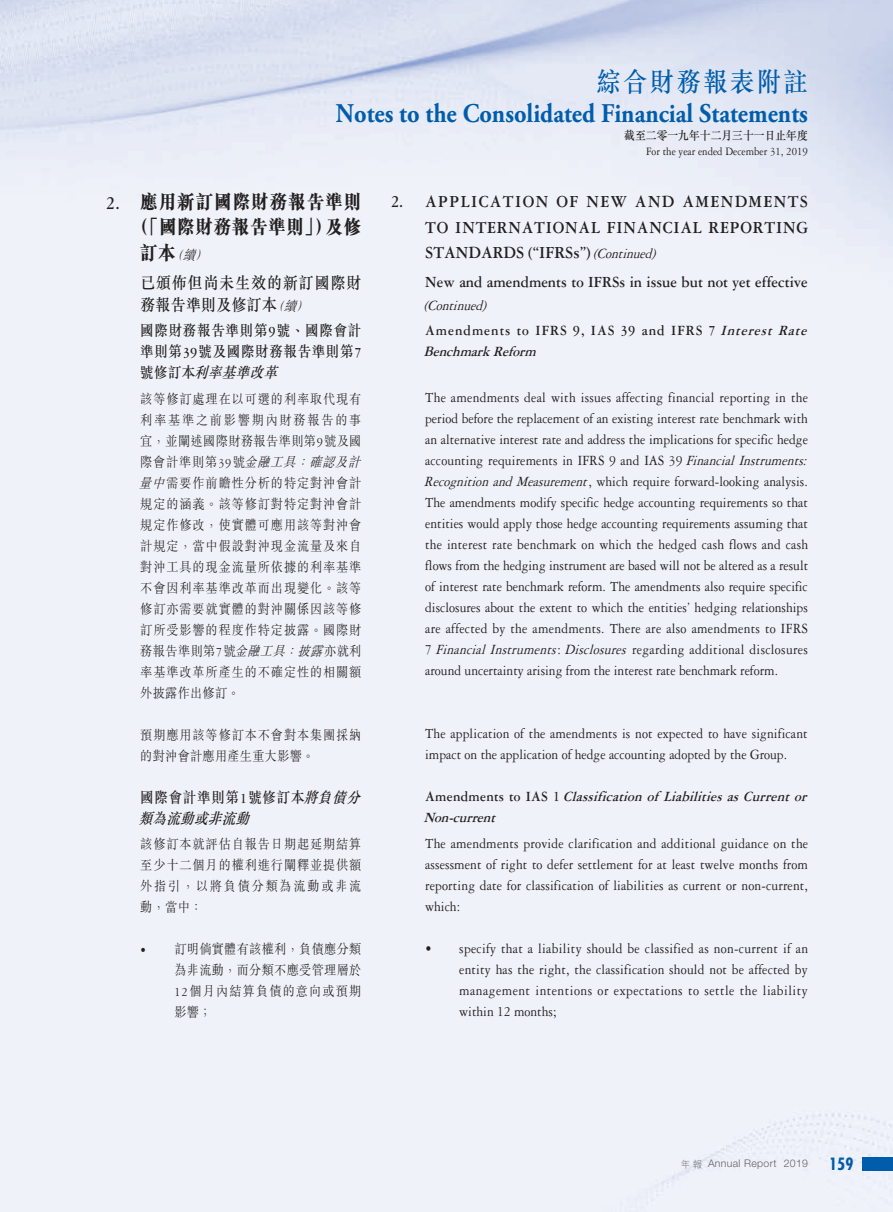
<style>
.page{position:relative;width:893px;height:1212px;background:#fff}
.page>*{position:absolute;margin:0;border:0;box-sizing:border-box;transform-origin:0 0}
.t1{font:700 27px "Adobe Garamond Pro";color:#015dab;scale:.9 1}
.t2{font:500 27px "M Sung HK";letter-spacing:.1em;color:#015dab;scale:.9 1}
.t3{font:800 19.5px/25.5px "M Sung HK";letter-spacing:.055em;color:#231f20;text-align:right;scale:.9 1}
.t4{font:700 18px/25.5px "Garamond 3 LT Std";letter-spacing:.045em;color:#231f20;text-align:justify;scale:.9 1}
.t5{font:700 16.5px "Garamond 3 LT Std";color:#231f20;scale:.9 1}
.t6{font:500 16.5px/22.5px "M Sung HK";letter-spacing:.07em;color:#231f20;scale:.9 1}
.t7{font:700 condensed 16.5px "Futura Std";color:#015dab}
.t8{font:15px/21px "Garamond 3 LT Std";color:#231f20;scale:.9 1}
.t9{font:italic 700 15px/21px "Garamond 3 LT Std";color:#231f20;scale:.9 1}
.t10{font:700 15px/25.2px "Garamond 3 LT Std";letter-spacing:.07em;color:#231f20;scale:.9 1}
.t11{font:500 15px/21px "M Sung HK";letter-spacing:.05em;color:#231f20;text-align:justify;scale:.9 1}
.t12{font:italic 500 15px/21px "M Sung HK";color:#231f20;scale:.9 1}
.t13{font:300 13.5px/21px "M Sung HK";letter-spacing:.075em;color:#231f20;scale:.9 1}
.t14{font:italic 300 13.5px "M Sung HK";color:#231f20;scale:.9 1}
.t15{font:12px "Garamond 3 LT Std";color:#231f20;scale:.9 1}
.t16{font:500 12px "M Sung HK";color:#231f20;scale:.9 1}
.t17{font:300 10.5px "Helvetica Neue LT Std";letter-spacing:.03em;color:#636366}
.s1{font-weight:400;font-style:italic;font-size:15px}
.s2{font-weight:400;font-style:italic}
.s3{font-style:italic}
.s4{font-family:"Garamond 3 LT Std";font-weight:700}
.s5{font-weight:800;font-style:normal;font-size:19.5px}
.s6{font-weight:300;font-style:italic;font-size:13.5px}
.s7{font-family:"Garamond 3 LT Std";font-weight:400}
.s8{font-style:normal}
.s9{font-family:"Garamond 3 LT Std";font-weight:700;font-style:normal}
.s10{font-family:"M Hei HK";font-size:9.75px}
</style>
<div class="page">
<img style="left:0;top:0;width:893px;height:1212px">
<div style="left:862px;top:1157px;width:31px;height:13px;background:#015dab"></div>
<h1 class="t2" style="left:596px;top:63px;width:236px">綜合財務報表附註</h1>
<h1 class="t1" style="left:336px;top:98px;width:526px">Notes to the Consolidated Financial Statements</h1>
<p class="t16" style="left:624px;top:127px;width:205px">截至二零一九年十二月三十一日止年度</p>
<p class="t15" style="left:646px;top:145px;width:181px">For the year ended December 31, 2019</p>
<p class="t4" style="left:425px;top:189px;width:427px;text-indent:-34px">2. APPLICATION OF NEW AND AMENDMENTS TO INTERNATIONAL FINANCIAL REPORTING STANDARDS (“IFRSs”) <span class="s1">(Continued)</span></p>
<p class="t5" style="left:425px;top:273px;width:427px">New and amendments to IFRSs in issue but not yet effective</p>
<p class="t10" style="left:424px;top:293px;width:432px"><span class="s2">(Continued)<br></span>Amendments to IFRS 9, IAS 39 and IFRS 7 <span class="s3">Interest Rate</span></p>
<p class="t9" style="left:424px;top:341px;width:131px">BenchmarkReform</p>
<p class="t8" style="left:424px;top:387px;width:432px">The amendments deal with issues affecting financial reporting in the period before the replacement of an existing interest rate benchmark with an alternative interest rate and address the implications for specific hedge accounting requirements in IFRS 9 and IAS 39 <span class="s3">FinancialInstruments:<br>RecognitionandMeasurement</span>, which require forward-looking analysis.<br>The amendments modify specific hedge accounting requirements so that entities would apply those hedge accounting requirements assuming that the interest rate benchmark on which the hedged cash flows and cash flows from the hedging instrument are based will not be altered as a result of interest rate benchmark reform. The amendments also require specific disclosures about the extent to which the entities’ hedging relationships are affected by the amendments. There are also amendments to IFRS 7 <span class="s3">FinancialInstruments</span>: <span class="s3">Disclosures</span> r e g a r d i n g a d d i t i o n a l d i s c l o s u r e s around uncertainty arising from the interest rate benchmark reform.</p>
<h2 class="t3" style="left:106px;top:188px;width:285px"><span class="s4">2.</span> 應用新訂國際財務報告準則（「國際財務報告準則」）及修</h2>
<p class="t14" style="left:140px;top:245px;width:81px"><span class="s5">訂本</span>（續）</p>
<p class="t6" style="left:140px;top:271px;width:247px">已頒佈但尚未生效的新訂國際財務報告準則及修訂本<span class="s6">（續）</span></p>
<p class="t11" style="left:140px;top:320px;width:247px">國際財務報告準則第<span class="s4">9</span>號、國際會計準則第<span class="s4">39</span>號及國際財務報告準則第<span class="s4">7</span>號修訂本<span class="s3">利率基準改革</span></p>
<p class="t13" style="left:139px;top:388px;width:252px">該等修訂處理在以可選的利率取代現有利率基準之前影響期內財務報告的事宜，並闡述國際財務報告準則第<span class="s7">9</span>號及國際會計準則第<span class="s7">39</span> 號<span class="s3">金融工具：確認及計量中</span>需要作前瞻性分析的特定對沖會計規定的涵義。該等修訂對特定對沖會計規定作修改，使實體可應用該等對沖會計規定，當中假設對沖現金流量及來自對沖工具的現金流量所依據的利率基準不會因利率基準改革而出現變化。該等修訂亦需要就實體的對沖關係因該等修訂所受影響的程度作特定披露。國際財務報告準則第<span class="s7">7</span>號<span class="s3">金融工具：披露</span>亦就利率基準改革所產生的不確定性的相關額外披露作出修訂。</p>
<p class="t13" style="left:140px;top:724px;width:247px">預期應用該等修訂本不會對本集團採納的對沖會計應用產生重大影響。</p>
<p class="t12" style="left:139px;top:786px;width:253px"><span class="s8">國際會計準則第</span><span class="s9">1</span><span class="s8">號修訂本</span>將負債分類為流動或非流動</p>
<p class="t13" style="left:140px;top:833px;width:247px;text-align:justify">該修訂本就評估自報告日期起延期結算至少十二個月的權利進行闡釋並提供額外指引，以將負債分類為流動或非流動，當中：</p>
<p class="t13" style="left:174px;top:938px;width:209px;text-align:justify;text-indent:-34px"><span class="s7">•</span> 訂明倘實體有該權利，負債應分類為非流動，而分類不應受管理層於<span class="s7">12</span>個月內結算負債的意向或預期影響；</p>
<p class="t8" style="left:425px;top:723px;width:426px">The application of the amendments is not expected to have significant impact on the application of hedge accounting adopted by the Group.</p>
<p class="t9" style="left:424px;top:786px;width:432px"><span class="s8">A m e n d m e n t s t o I A S 1</span> Classification of LiabilitiesasCurrentor<br>Non-current</p>
<p class="t8" style="left:425px;top:833px;width:427px;text-align:justify">The amendments provide clarification and additional guidance on the assessment of right to defer settlement for at least twelve months from reporting date for classification of liabilities as current or non-current, which:</p>
<p class="t8" style="left:459px;top:938px;width:389px;text-align:justify;text-indent:-34px">• specify that a liability should be classified as non-current if an entity has the right, the classification should not be affected by management intentions or expectations to settle the liability within 12 months;</p>
<p class="t17" style="left:681px;top:1157px;width:129px"><span class="s10">年報</span> Annual Report 2019</p>
<p class="t7" style="left:829px;top:1154px;width:26px">159</p>
</div>
